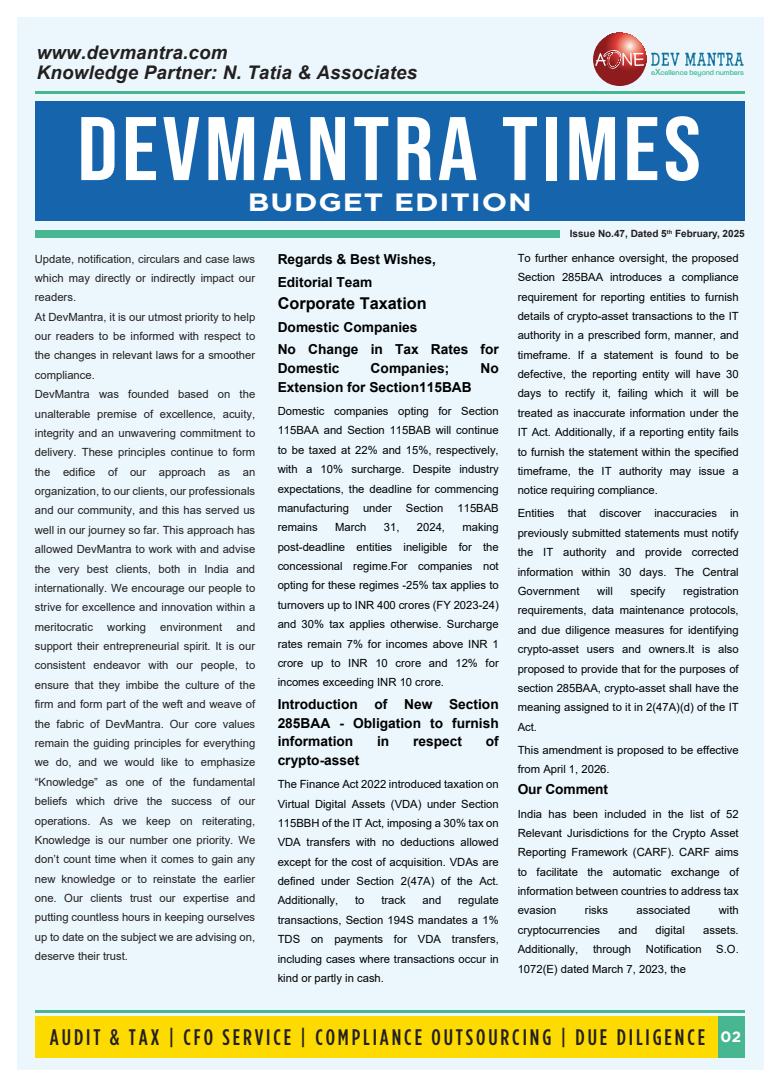
<style>
.page{position:relative;width:780px;height:1088px;background:#fff}
.page>*{position:absolute;margin:0;border:0;box-sizing:border-box;transform-origin:0 0}
.t1{font:90px "Bebas Neue";letter-spacing:.04em;color:#fff;scale:1.11 1}
.t2{font:700 25px "Gotham";letter-spacing:.03em;color:#fff;scale:1.2 1}
.t3{font:500 22.5px "Gotham Condensed";letter-spacing:.13em;color:#231f20}
.t4{font:italic 700 18.75px/20px "Arial";letter-spacing:.01em;color:#221f1f}
.t5{font:700 16.25px "Arial";color:#000}
.t6{font:700 13.75px/22.5px "Arial";color:#000}
.t7{font:11.25px/19.4px "Arial";color:#000;text-align:justify}
.t8{font:11.25px/19.4px "Arial";color:#231f20}
.t9{font:700 10px "Arial";color:#231f20}
.t10{font:500 7.25px "Paralucent";color:#3cb994}
.s1{font-size:9.5px}
.s2{font-family:"Gotham";font-weight:700;font-size:15px;color:#fff}
</style>
<div class="page">
<div style="left:18px;top:18px;width:744px;height:1052px;background:#ebf7fd"></div>
<div style="left:35px;top:1016px;width:709px;height:41px;background:#fdda00"></div>
<div style="left:718px;top:1016px;width:26px;height:41px;background:#46b791"></div>
<div style="left:35px;top:101px;width:709px;height:120px;background:#1665ac"></div>
<hr style="left:35px;top:91px;width:709px;height:2px;background:#46b791">
<hr style="left:35px;top:1010px;width:709px;height:3px;background:#46b791">
<div style="left:35px;top:230px;width:525px;height:7px;background:#46b791"></div>
<svg style="left:685px;top:53px;width:58px;height:13px"></svg>
<div style="left:593px;top:33px;width:53px;height:53px;background:#8e1c1e;border-radius:27px"></div>
<svg style="left:595px;top:33px;width:84px;height:39px"></svg>
<h3 class="t4" style="left:37px;top:43px;width:382px">www.devmantra.com<br>Knowledge Partner: N. Tatia &amp; Associates</h3>
<h1 class="t1" style="left:77px;top:98px;width:563px">DEVMANTRA TIMES</h1>
<p class="t10" style="left:651px;top:68px;width:94px">e<span class="s1">X</span>cellence beyond numbers</p>
<h2 class="t2" style="left:248px;top:188px;width:238px">BUDGET EDITION</h2>
<p class="t9" style="left:569px;top:227px;width:177px">Issue No.47, Dated 5<sup>th</sup> February, 2025</p>
<p class="t8" style="left:35px;top:249px;width:222px">Update, notification, circulars and case laws which may directly or indirectly impact our readers.<br>At DevMantra, it is our utmost priority to help our readers to be informed with respect to the changes in relevant laws for a smoother compliance.<br>DevMantra was founded based on the unalterable premise of excellence, acuity, integrity and an unwavering commitment to delivery. These principles continue to form the edifice of our approach as an organization, to our clients, our professionals and our community, and this has served us well in our journey so far. This approach has allowed DevMantra to work with and advise the very best clients, both in India and internationally. We encourage our people to strive for excellence and innovation within a meritocratic</p>
<p class="t8" style="left:35px;top:617px;width:222px;text-align:justify;text-indent:202px">and support their entrepreneurial spirit. It is our consistent endeavor with our people, to ensure that they imbibe the culture of the firm and form part of the weft and weave of the fabric of DevMantra. Our core values remain the guiding principles for everything we do, and we would like to emphasize “Knowledge” as one of the fundamental beliefs which drive the success of our operations. As we keep on reiterating, Knowledge is our number one priority. We don’t count time when it comes to gain any new knowledge or to reinstate the earlier one. Our clients trust our expertise and putting countless hours in keeping ourselves up to date on the subject we are advising on, deserve their trust.</p>
<p class="t8" style="left:107px;top:617px;width:40px">working</p>
<p class="t8" style="left:160px;top:617px;width:63px">environment</p>
<p class="t6" style="left:278px;top:248px;width:160px">Regards &amp; Best Wishes,<br>Editorial Team</p>
<h3 class="t5" style="left:278px;top:292px;width:150px">Corporate Taxation</h3>
<p class="t6" style="left:278px;top:316px;width:222px">Domestic Companies<br>No Change in Tax Rates for</p>
<p class="t6" style="left:278px;top:357px;width:63px">Domestic</p>
<p class="t6" style="left:370px;top:357px;width:80px">Companies;</p>
<p class="t6" style="left:480px;top:357px;width:20px">No</p>
<p class="t6" style="left:278px;top:376px;width:196px">Extension for Section115BAB</p>
<p class="t7" style="left:278px;top:401px;width:222px">Domestic companies opting for Section 115BAA and Section 115BAB will continue to be taxed at 22% and 15%, respectively, with a 10% surcharge. Despite industry expectations, the deadline for commencing manufacturing under Section 115BAB remains</p>
<p class="t7" style="left:335px;top:517px;width:33px">March</p>
<p class="t7" style="left:384px;top:517px;width:17px">31,</p>
<p class="t7" style="left:417px;top:517px;width:30px">2024,</p>
<p class="t7" style="left:278px;top:517px;width:222px;text-indent:185px">making post-deadline entities ineligible for the concessional regime.For companies not opting for these regimes -25% tax applies to turnovers up to INR 400 crores (FY 2023-24) and 30% tax applies otherwise. Surcharge rates remain 7% for incomes above INR 1 crore up to INR 10 crore and 12% for incomes exceeding INR 10 crore.</p>
<p class="t6" style="left:278px;top:695px;width:223px;line-height:18.8px;text-align:justify">Introduction of New Section 285BAA - Obligation to furnish information</p>
<p class="t6" style="left:377px;top:730px;width:14px">in</p>
<p class="t6" style="left:413px;top:730px;width:50px">respect</p>
<p class="t6" style="left:486px;top:730px;width:14px">of</p>
<p class="t6" style="left:278px;top:749px;width:83px">crypto-asset</p>
<p class="t7" style="left:278px;top:774px;width:222px">The Finance Act 2022 introduced taxation on Virtual Digital Assets (VDA) under Section 115BBH of the IT Act, imposing a 30% tax on VDA transfers with no deductions allowed except for the cost of acquisition. VDAs are defined under Section 2(47A) of the Act.<br>Additionally,</p>
<p class="t7" style="left:278px;top:891px;width:222px;text-indent:180px">regulate transactions, Section 194S mandates a 1% TDS on payments for VDA transfers, including cases where transactions occur in kind or partly in cash.</p>
<p class="t7" style="left:355px;top:891px;width:11px">to</p>
<p class="t7" style="left:381px;top:891px;width:26px">track</p>
<p class="t7" style="left:422px;top:891px;width:20px">and</p>
<p class="t7" style="left:517px;top:248px;width:222px">To further enhance oversight, the proposed Section 285BAA introduces a compliance requirement for reporting entities to furnish details of crypto-asset transactions to the IT authority in a prescribed form, manner, and timeframe. If a statement is found to be defective, the reporting entity will have 30 days to rectify it, failing which it will be treated as inaccurate information under the IT Act. Additionally, if a reporting entity fails to furnish the statement within the specified timeframe, the IT authority may issue a notice requiring compliance.</p>
<p class="t7" style="left:517px;top:504px;width:222px">Entities that discover inaccuracies in previously submitted statements must notify the IT authority and provide corrected information within 30 days. The Central Government</p>
<p class="t7" style="left:597px;top:581px;width:17px">will</p>
<p class="t7" style="left:630px;top:581px;width:37px">specify</p>
<p class="t7" style="left:517px;top:581px;width:222px;text-indent:165px">registration requirements, data maintenance protocols, and due diligence measures for identifying crypto-asset users and owners.It is also proposed to provide that for the purposes of section 285BAA, crypto-asset shall have the meaning assigned to it in 2(47A)(d) of the IT Act.</p>
<p class="t7" style="left:517px;top:740px;width:222px">This amendment is proposed to be effective from April 1, 2026.</p>
<p class="t6" style="left:517px;top:778px;width:92px">Our Comment</p>
<p class="t7" style="left:517px;top:804px;width:222px">India has been included in the list of 52<br>Relevant Jurisdictions for the Crypto Asset Reporting Framework (CARF). CARF aims to facilitate the automatic exchange of information between countries to address tax evasion</p>
<p class="t7" style="left:585px;top:901px;width:25px">risks</p>
<p class="t7" style="left:636px;top:901px;width:55px">associated</p>
<p class="t7" style="left:718px;top:901px;width:22px">with</p>
<p class="t7" style="left:517px;top:920px;width:84px">cryptocurrencies</p>
<p class="t7" style="left:618px;top:920px;width:20px">and</p>
<p class="t7" style="left:655px;top:920px;width:31px">digital</p>
<p class="t7" style="left:703px;top:920px;width:37px">assets.</p>
<p class="t7" style="left:517px;top:939px;width:62px">Additionally,</p>
<p class="t7" style="left:593px;top:939px;width:40px">through</p>
<p class="t7" style="left:646px;top:939px;width:57px">Notification</p>
<p class="t7" style="left:716px;top:939px;width:24px">S.O.</p>
<p class="t7" style="left:517px;top:959px;width:170px">1072(E) dated March 7, 2023, the</p>
<h3 class="t3" style="left:50px;top:1024px;width:692px">AUDIT &amp; TAX | CFO SERVICE | COMPLIANCE OUTSOURCING | DUE DILIGENCE <span class="s2">02</span></h3>
</div>
